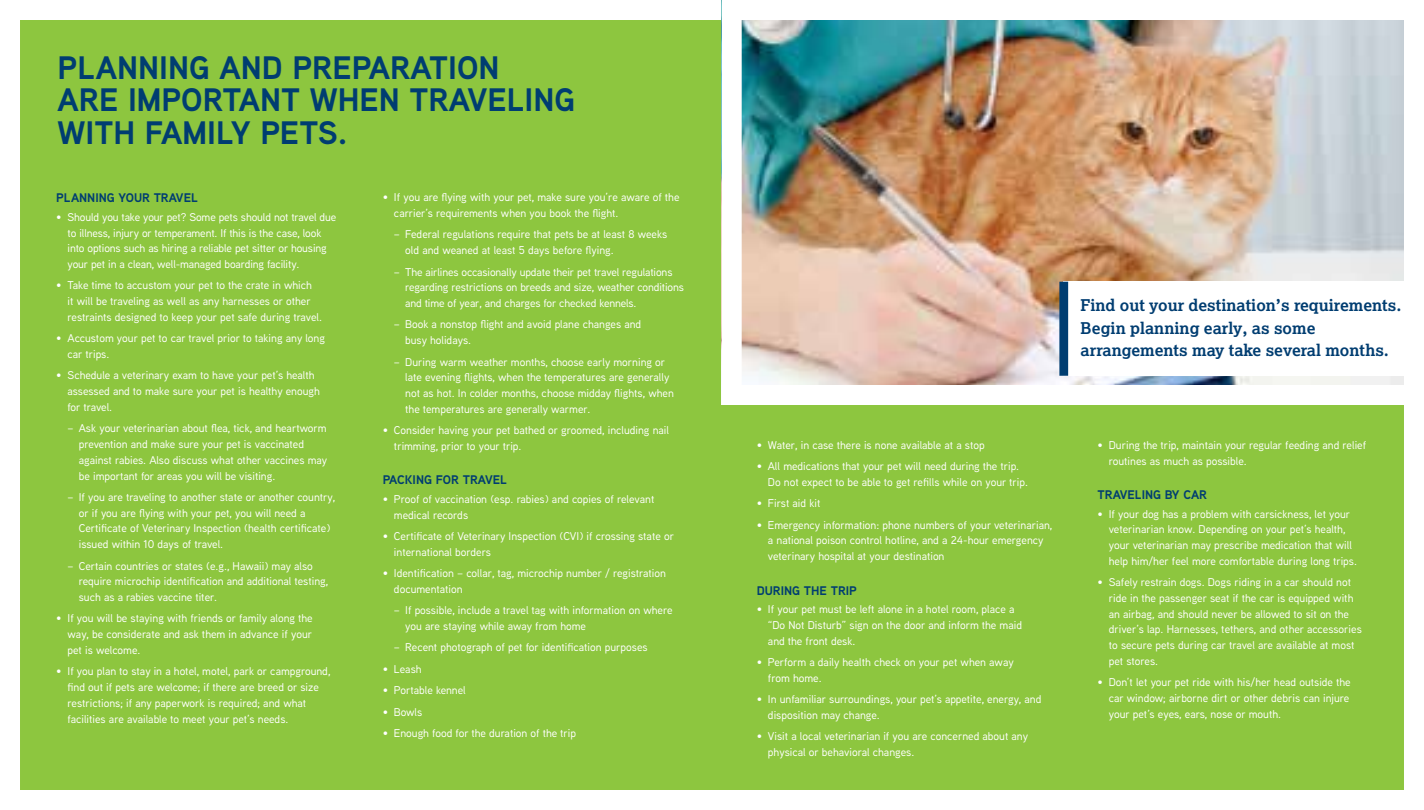
<style>
.page{position:relative;width:1424px;height:810px;background:#fff}
.page>*{position:absolute;margin:0;border:0;box-sizing:border-box;transform-origin:0 0}
.t1{font:700 32.5px/32.5px "Aaux Next";color:#003d71}
.t2{font:700 16.25px/22.8px "Lexia";color:#003d71}
.t3{font:700 12.5px "Aaux Next";color:#003d71}
.t4{font:500 11.25px/15.8px "Aaux Next";color:#fff}
</style>
<div class="page">
<div style="left:20px;top:20px;width:1384px;height:770px;background:#8dc63f"></div>
<img style="left:742px;top:21px;width:660px;height:363px">
<div style="left:1063px;top:282px;width:360px;height:94px;background:#fff"></div>
<div style="left:1059px;top:282px;width:9px;height:94px;background:#003d71"></div>
<h1 class="t1" style="left:58px;top:51px;width:519px">PLANNING AND PREPARATION<br>ARE IMPORTANT WHEN TRAVELING<br>WITH FAMILY PETS.</h1>
<p class="t3" style="left:56px;top:189px;width:143px">PLANNING YOUR TRAVEL</p>
<p class="t4" style="left:68px;top:209px;width:270px;text-indent:-11px">• Should you take your pet? Some pets should not travel due to illness, injury or temperament. If this is the case, look into options such as hiring a reliable pet sitter or housing your pet in a clean, well-managed boarding facility.</p>
<p class="t4" style="left:68px;top:277px;width:256px;text-indent:-11px">• Take time to accustom your pet to the crate in which<br>it will be traveling as well as any harnesses or other restraints designed to keep your pet safe during travel.</p>
<p class="t4" style="left:68px;top:330px;width:259px;text-indent:-11px">• Accustom your pet to car travel prior to taking any long car trips.</p>
<p class="t4" style="left:68px;top:367px;width:254px;text-indent:-11px">• Schedule a veterinary exam to have your pet’s health assessed and to make sure your pet is healthy enough for travel.</p>
<p class="t4" style="left:79px;top:420px;width:250px;text-indent:-11px">– Ask your veterinarian about flea, tick, and heartworm prevention and make sure your pet is vaccinated against rabies. Also discuss what other vaccines may be important for areas you will be visiting.</p>
<p class="t4" style="left:79px;top:489px;width:258px;text-indent:-11px">– If you are traveling to another state or another country, or if you are flying with your pet, you will need a Certificate of Veterinary Inspection (health certificate) issued within 10 days of travel.</p>
<p class="t4" style="left:79px;top:557px;width:251px;text-indent:-11px">– Certain countries or states (e.g., Hawaii) may also require microchip identification and additional testing, such as a rabies vaccine titer.</p>
<p class="t4" style="left:68px;top:610px;width:246px;text-align:justify;text-indent:-11px">• If you will be staying with friends or family along the way, be considerate and ask them in advance if your pet is welcome.</p>
<p class="t4" style="left:68px;top:663px;width:264px;text-indent:-11px">• If you plan to stay in a hotel, motel, park or campground, find out if pets are welcome; if there are breed or size restrictions; if any paperwork is required; and what facilities are available to meet your pet’s needs.</p>
<p class="t4" style="left:394px;top:189px;width:287px;text-indent:-11px">• If you are flying with your pet, make sure you’re aware of the carrier’s requirements when you book the flight.</p>
<p class="t4" style="left:405px;top:226px;width:263px;text-indent:-11px">– Federal regulations require that pets be at least 8 weeks old and weaned at least 5 days before flying.</p>
<p class="t4" style="left:405px;top:263px;width:280px;text-indent:-11px">– The airlines occasionally update their pet travel regulations regarding restrictions on breeds and size, weather conditions and time of year, and charges for checked kennels.</p>
<p class="t4" style="left:405px;top:316px;width:237px;text-indent:-11px">– Book a nonstop flight and avoid plane changes and busy holidays.</p>
<p class="t4" style="left:405px;top:353px;width:270px;text-indent:-11px">– During warm weather months, choose early morning or late evening flights, when the temperatures are generally not as hot. In colder months, choose midday flights, when the temperatures are generally warmer.</p>
<p class="t4" style="left:394px;top:422px;width:276px;text-indent:-11px">• Consider having your pet bathed or groomed, including nail trimming, prior to your trip.</p>
<p class="t3" style="left:382px;top:471px;width:126px">PACKING FOR TRAVEL</p>
<p class="t4" style="left:394px;top:491px;width:262px;text-indent:-11px">• Proof of vaccination (esp. rabies) and copies of relevant medical records</p>
<p class="t4" style="left:394px;top:528px;width:281px;text-indent:-11px">• Certificate of Veterinary Inspection (CVI) if crossing state or international borders</p>
<p class="t4" style="left:394px;top:565px;width:273px;text-indent:-11px">• Identification – collar, tag, microchip number / registration documentation</p>
<p class="t4" style="left:405px;top:602px;width:269px;text-indent:-11px">– If possible, include a travel tag with information on where you are staying while away from home</p>
<p class="t4" style="left:394px;top:639px;width:255px">– Recent photograph of pet for identification purposes</p>
<p class="t4" style="left:382px;top:661px;width:40px">• Leash</p>
<p class="t4" style="left:382px;top:682px;width:85px">• Portable kennel</p>
<p class="t4" style="left:382px;top:703px;width:41px">• Bowls</p>
<p class="t4" style="left:382px;top:725px;width:195px">• Enough food for the duration of the trip</p>
<h2 class="t2" style="left:1080px;top:293px;width:322px">Find out your destination’s requirements.<br>Begin planning early, as some arrangements may take several months.</h2>
<p class="t4" style="left:756px;top:437px;width:229px">• Water, in case there is none available at a stop</p>
<p class="t4" style="left:767px;top:458px;width:261px;text-indent:-11px">• All medications that your pet will need during the trip.<br>Do not expect to be able to get refills while on your trip.</p>
<p class="t4" style="left:756px;top:495px;width:65px">• First aid kit</p>
<p class="t4" style="left:767px;top:517px;width:286px;text-indent:-11px">• Emergency information: phone numbers of your veterinarian, a national poison control hotline, and a 24-hour emergency veterinary hospital at your destination</p>
<p class="t3" style="left:756px;top:581px;width:102px">DURING THE TRIP</p>
<p class="t4" style="left:768px;top:601px;width:255px;text-indent:-11px">• If your pet must be left alone in a hotel room, place a “Do Not Disturb” sign on the door and inform the maid and the front desk.</p>
<p class="t4" style="left:768px;top:654px;width:247px;text-indent:-11px">• Perform a daily health check on your pet when away from home.</p>
<p class="t4" style="left:768px;top:691px;width:275px;text-indent:-11px">• In unfamiliar surroundings, your pet’s appetite, energy, and disposition may change.</p>
<p class="t4" style="left:768px;top:728px;width:262px;text-indent:-11px">• Visit a local veterinarian if you are concerned about any physical or behavioral changes.</p>
<p class="t4" style="left:1108px;top:437px;width:259px;text-indent:-11px">• During the trip, maintain your regular feeding and relief routines as much as possible.</p>
<p class="t3" style="left:1097px;top:486px;width:111px">TRAVELING BY CAR</p>
<p class="t4" style="left:1108px;top:505px;width:250px;text-indent:-11px">• If your dog has a problem with carsickness, let your veterinarian know. Depending on your pet’s health, your veterinarian may prescribe medication that will help him/her feel more comfortable during long trips.</p>
<p class="t4" style="left:1108px;top:574px;width:254px;text-indent:-11px">• Safely restrain dogs. Dogs riding in a car should not ride in the passenger seat if the car is equipped with an airbag, and should never be allowed to sit on the driver’s lap. Harnesses, tethers, and other accessories to secure pets during car travel are available at most pet stores.</p>
<p class="t4" style="left:1108px;top:674px;width:243px;text-align:justify;text-indent:-11px">• Don’t let your pet ride with his/her head outside the car window; airborne dirt or other debris can injure your pet’s eyes, ears, nose or mouth.</p>
</div>
